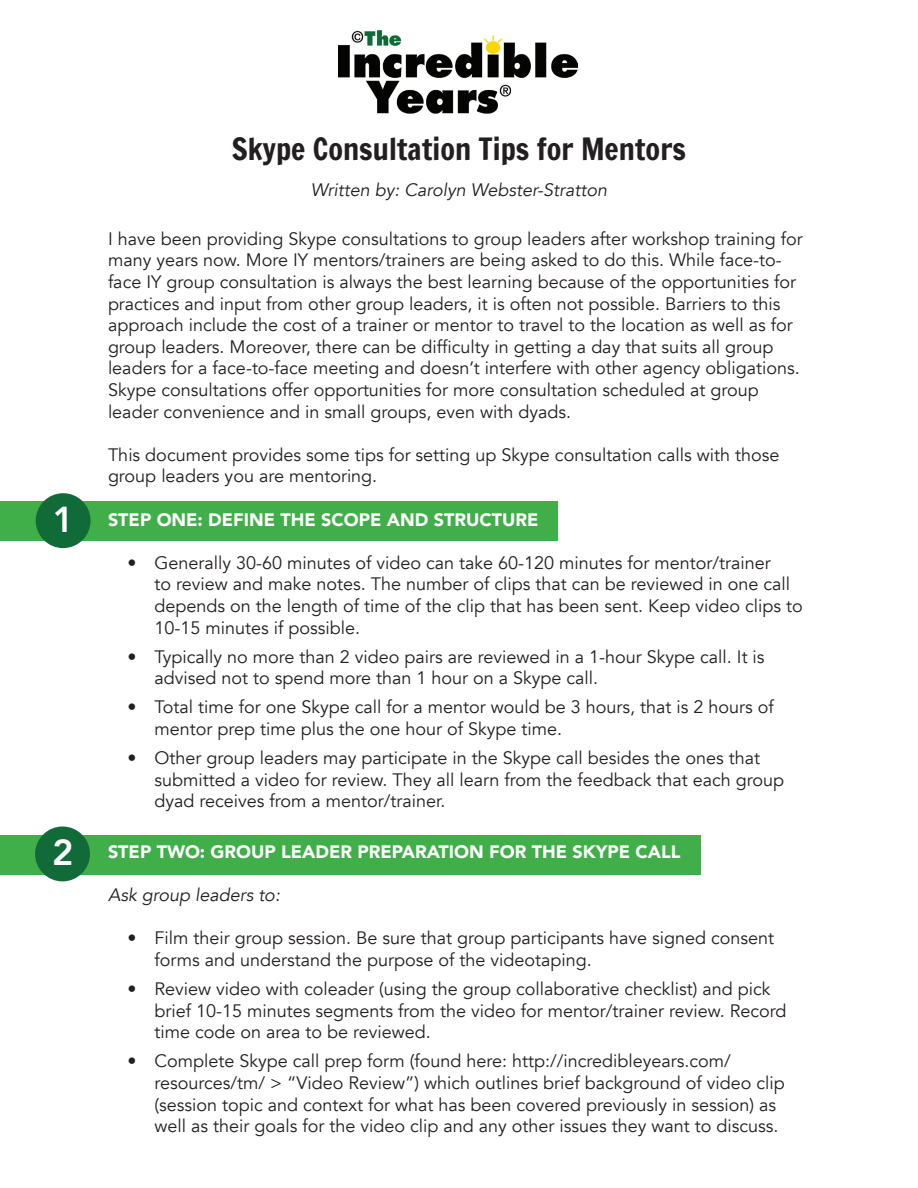
<style>
.page{position:relative;width:918px;height:1188px;background:#fff}
.page>*{position:absolute;margin:0;border:0;box-sizing:border-box;transform-origin:0 0}
.t1{font:800 36px "Avenir";color:#fff}
.t2{font:30px "Francois One";color:#231f20}
.t3{font:18px/21.6px "Avenir";color:#231f20}
.t4{font:900 18px "Avenir";color:#fff}
.t5{font:italic 18px "Avenir";color:#231f20}
</style>
<div class="page">
<div style="left:0;top:835px;width:700px;height:40px;background:#40ae49"></div>
<div style="left:0;top:501px;width:558px;height:39px;background:#40ae49"></div>
<img style="left:339px;top:30px;width:238px;height:84px">
<div style="left:36px;top:493px;width:55px;height:55px;background:#106b38;border-radius:50%"></div>
<div style="left:35px;top:827px;width:55px;height:54px;background:#106b38;border-radius:50%"></div>
<p class="t1" style="left:53px;top:491px;width:23px">1</p>
<p class="t1" style="left:52px;top:824px;width:23px">2</p>
<p class="t2" style="left:232px;top:128px;width:456px">Skype Consultation Tips for Mentors</p>
<p class="t5" style="left:311px;top:179px;width:298px">Written by: Carolyn Webster-Stratton</p>
<p class="t3" style="left:108px;top:228px;width:696px">I have been providing Skype consultations to group leaders after workshop training for many years now. More IY mentors/trainers are being asked to do this. While face-to&shy;face IY group consultation is always the best learning because of the opportunities for practices and input from other group leaders, it is often not possible. Barriers to this approach include the cost of a trainer or mentor to travel to the location as well as for group leaders. Moreover, there can be difficulty in getting a day that suits all group leaders for a face-to-face meeting and doesn’t interfere with other agency obligations.<br>Skype consultations offer opportunities for more consultation scheduled at group leader convenience and in small groups, even with dyads.</p>
<p class="t3" style="left:108px;top:444px;width:673px">This document provides some tips for setting up Skype consultation calls with those group leaders you are mentoring.</p>
<p class="t4" style="left:108px;top:504px;width:432px">STEP ONE: DEFINE THE SCOPE AND STRUCTURE</p>
<p class="t3" style="left:154px;top:552px;width:650px;text-indent:-27px">• Generally 30-60 minutes of video can take 60-120 minutes for mentor/trainer<br>to review and make notes. The number of clips that can be reviewed in one call depends on the length of time of the clip that has been sent. Keep video clips to 10-15 minutes if possible.</p>
<p class="t3" style="left:154px;top:646px;width:612px;text-indent:-27px">• Typically no more than 2 video pairs are reviewed in a 1-hour Skype call. It is advised not to spend more than 1 hour on a Skype call.</p>
<p class="t3" style="left:154px;top:697px;width:621px;text-indent:-27px">• Total time for one Skype call for a mentor would be 3 hours, that is 2 hours of mentor prep time plus the one hour of Skype time.</p>
<p class="t3" style="left:154px;top:747px;width:631px;text-indent:-27px">• Other group leaders may participate in the Skype call besides the ones that submitted a video for review. They all learn from the feedback that each group dyad receives from a mentor/trainer.</p>
<p class="t4" style="left:108px;top:836px;width:574px">STEP TWO: GROUP LEADER PREPARATION FOR THE SKYPE CALL</p>
<p class="t5" style="left:108px;top:884px;width:174px">Ask group leaders to:</p>
<p class="t3" style="left:154px;top:928px;width:621px;text-indent:-27px">• Film their group session. Be sure that group participants have signed consent forms and understand the purpose of the videotaping.</p>
<p class="t3" style="left:154px;top:978px;width:633px;text-indent:-27px">• Review video with coleader (using the group collaborative checklist) and pick brief 10-15 minutes segments from the video for mentor/trainer review. Record time code on area to be reviewed.</p>
<p class="t3" style="left:154px;top:1051px;width:632px;text-indent:-27px">• Complete Skype call prep form (found here: http://incredibleyears.com/ resources/tm/ &gt; “Video Review”) which outlines brief background of video clip (session topic and context for what has been covered previously in session) as well as their goals for the video clip and any other issues they want to discuss.</p>
</div>
